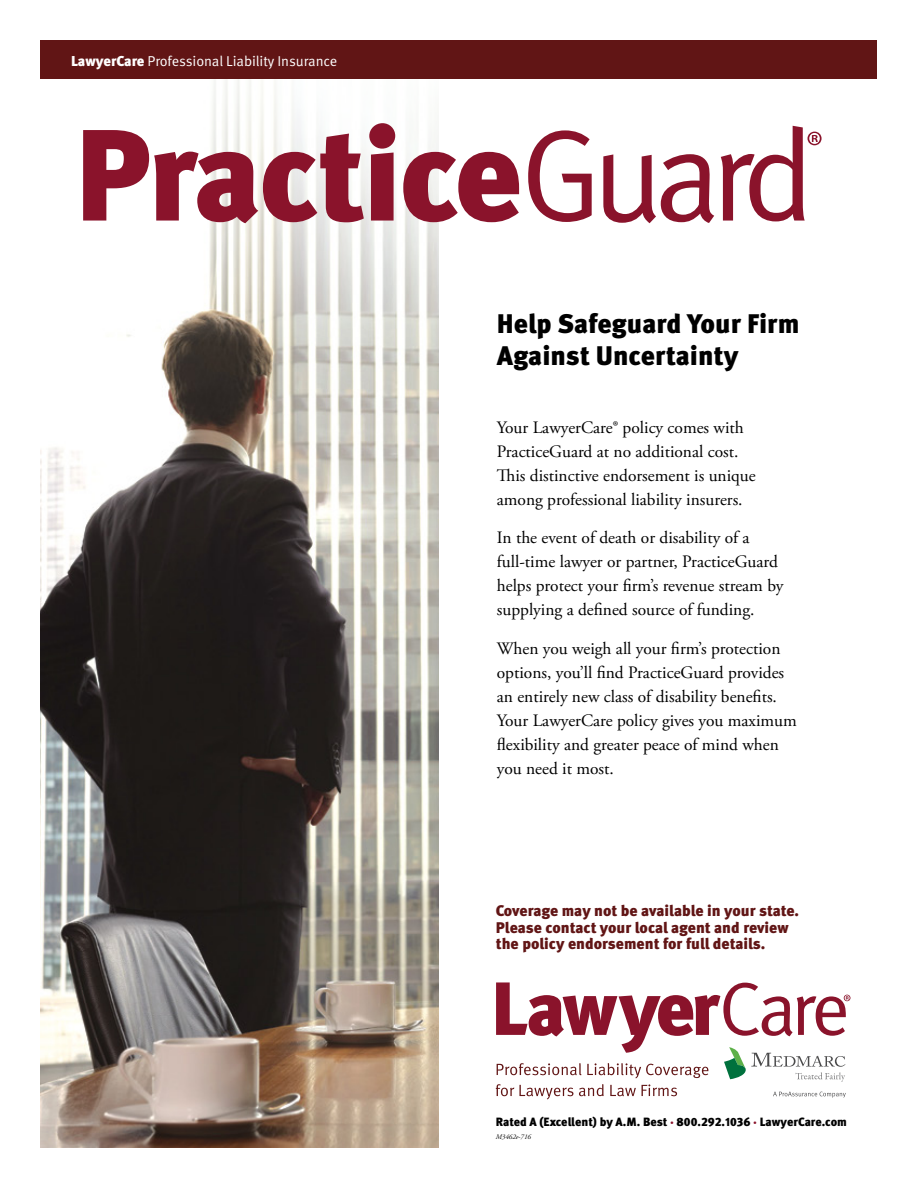
<style>
.page{position:relative;width:918px;height:1188px;background:#fff}
.page>*{position:absolute;margin:0;border:0;box-sizing:border-box;transform-origin:0 0}
.t1{font:900 129.75px "Meta OT";letter-spacing:-.025em;color:#8a132b}
.t2{font:900 26.85px/31.7px "Meta OT";color:#000}
.t3{font:17.4px/24px "Adobe Garamond Pro";color:#000}
.t4{font:900 15.45px/16.6px "Meta OT";color:#611515}
.t5{font:14.4px "Meta OT";letter-spacing:-.005em;color:#fff}
.t6{font:900 12px "Meta OT";color:#000}
.t7{font:italic 7.05px "Adobe Garamond Pro";color:#000}
.s1{font-weight:900}
.s2{font-weight:400}
.s3{color:#8a132b}
</style>
<div class="page">
<img style="left:40px;top:79px;width:399px;height:1069px">
<div style="left:40px;top:40px;width:838px;height:39px;background:#611515"></div>
<svg style="left:808px;top:132px;width:14px;height:13px"></svg>
<svg style="left:496px;top:982px;width:354px;height:117px"></svg>
<p class="t5" style="left:71px;top:52px;width:268px"><span class="s1">LawyerCare</span> Professional Liability Insurance</p>
<h1 class="t1" style="left:75px;top:95px;width:742px">Practice<span class="s2">Guard</span></h1>
<h2 class="t2" style="left:497px;top:309px;width:304px">Help Safeguard Your Firm<br>Against Uncertainty</h2>
<p class="t3" style="left:497px;top:416px;width:260px">Your LawyerCare® policy comes with PracticeGuard at no additional cost.<br>This distinctive endorsement is unique among professional liability insurers.</p>
<p class="t3" style="left:497px;top:526px;width:288px">In the event of death or disability of a full-time lawyer or partner, PracticeGuard helps protect your firm’s revenue stream by supplying a defined source of funding.</p>
<p class="t3" style="left:497px;top:637px;width:302px">When you weigh all your firm’s protection options, you’ll find PracticeGuard provides an entirely new class of disability benefits.<br>Your LawyerCare policy gives you maximum flexibility and greater peace of mind when you need it most.</p>
<p class="t4" style="left:496px;top:903px;width:305px">Coverage may not be available in your state.<br>Please contact your local agent and review the policy endorsement for full details.</p>
<p class="t6" style="left:496px;top:1115px;width:353px">Rated A (Excellent) by A.M. Best <span class="s3">·</span> 800.292.1036 <span class="s3">·</span> LawyerCare.com</p>
<p class="t7" style="left:496px;top:1133px;width:37px">M3462e-716</p>
</div>
